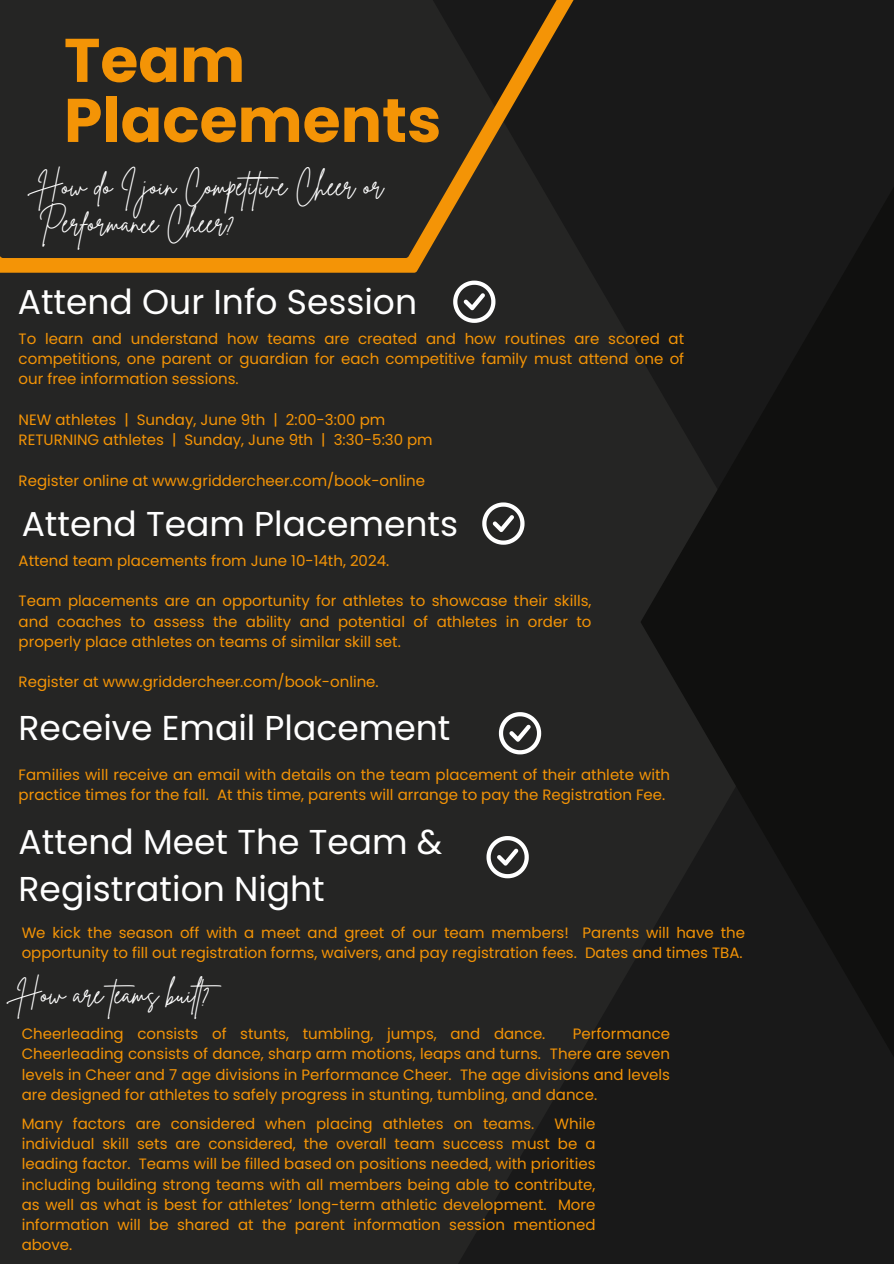
<style>
.page{position:relative;width:894px;height:1264px;background:#fff}
.page>*{position:absolute;margin:0;border:0;box-sizing:border-box;transform-origin:0 0}
.t1{font:700 61.5px "Poppins";color:#f49406}
.t2{font:34.5px/47.2px "Poppins";color:#fff}
.t3{font:27.45px/37.2px "Brittany Signature";color:#fff}
.t4{font:15px/20.2px "Poppins";color:#f49406;text-align:justify}
</style>
<div class="page">
<div style="left:0;top:0;width:810px;height:1263px;background:#252524"></div>
<div style="left:640px;top:0;width:253px;height:1263px;background:#191919"></div>
<svg style="left:0;top:0;width:627px;height:272px"></svg>
<svg style="left:482px;top:502px;width:42px;height:42px"></svg>
<svg style="left:453px;top:280px;width:42px;height:43px"></svg>
<svg style="left:498px;top:712px;width:43px;height:42px"></svg>
<svg style="left:486px;top:836px;width:42px;height:42px"></svg>
<p class="t1" style="left:64px;top:17px;width:183px">Team</p>
<h1 class="t1" style="left:64px;top:77px;width:379px">Placements</h1>
<p class="t3" style="left:39px;top:168px;width:346px">How do I join Competitive Cheer or<br>Performance Cheer?</p>
<h3 class="t2" style="left:18px;top:278px;width:401px">Attend Our Info Session</h3>
<p class="t4" style="left:19px;top:328px;width:667px">To learn and understand how teams are created and how routines are scored at competitions, one parent or guardian for each competitive family must attend one of our free information sessions.</p>
<p class="t4" style="left:19px;top:409px;width:368px">NEW athletes | Sunday, June 9th | 2:00-3:00 pm</p>
<p class="t4" style="left:19px;top:430px;width:415px">RETURNING athletes | Sunday, June 9th | 3:30-5:30 pm</p>
<p class="t4" style="left:19px;top:470px;width:408px">Register online at www.griddercheer.com/book-online</p>
<h1 class="t2" style="left:22px;top:500px;width:438px">Attend Team Placements</h1>
<p class="t4" style="left:19px;top:550px;width:372px">Attend team placements from June 10-14th, 2024.</p>
<p class="t4" style="left:19px;top:591px;width:574px">Team placements are an opportunity for athletes to showcase their skills, and coaches to assess the ability and potential of athletes in order to properly place athletes on teams of similar skill set.</p>
<p class="t4" style="left:19px;top:672px;width:361px">Register at www.griddercheer.com/book-online.</p>
<p class="t2" style="left:19px;top:704px;width:433px">Receive Email Placement</p>
<p class="t4" style="left:19px;top:764px;width:652px">Families will receive an email with details on the team placement of their athlete with practice times for the fall. At this time, parents will arrange to pay the Registration Fee.</p>
<p class="t2" style="left:19px;top:818px;width:425px">Attend Meet The Team &amp;<br>Registration Night</p>
<p class="t4" style="left:22px;top:922px;width:724px">We kick the season off with a meet and greet of our team members! Parents will have the opportunity to fill out registration forms, waivers, and pay registration fees. Dates and times TBA.</p>
<p class="t3" style="left:18px;top:975px;width:213px">How are teams built?</p>
<p class="t4" style="left:22px;top:1023px;width:525px">Cheerleading consists of stunts, tumbling, jumps, and dance.</p>
<p class="t4" style="left:22px;top:1023px;width:649px;text-indent:551px">Performance Cheerleading consists of dance, sharp arm motions, leaps and turns. There are seven levels in Cheer and 7 age divisions in Performance Cheer. The age divisions and levels are designed for athletes to safely progress in stunting, tumbling, and dance.</p>
<p class="t4" style="left:22px;top:1113px;width:514px">Many factors are considered when placing athletes on teams.</p>
<p class="t4" style="left:22px;top:1113px;width:575px;text-indent:532px">While individual skill sets are considered, the overall team success must be a leading factor. Teams will be filled based on positions needed, with priorities including building strong teams with all members being able to contribute, as well as what is best for athletes’ long-term athletic development. More information will be shared at the parent information session mentioned above.</p>
</div>
